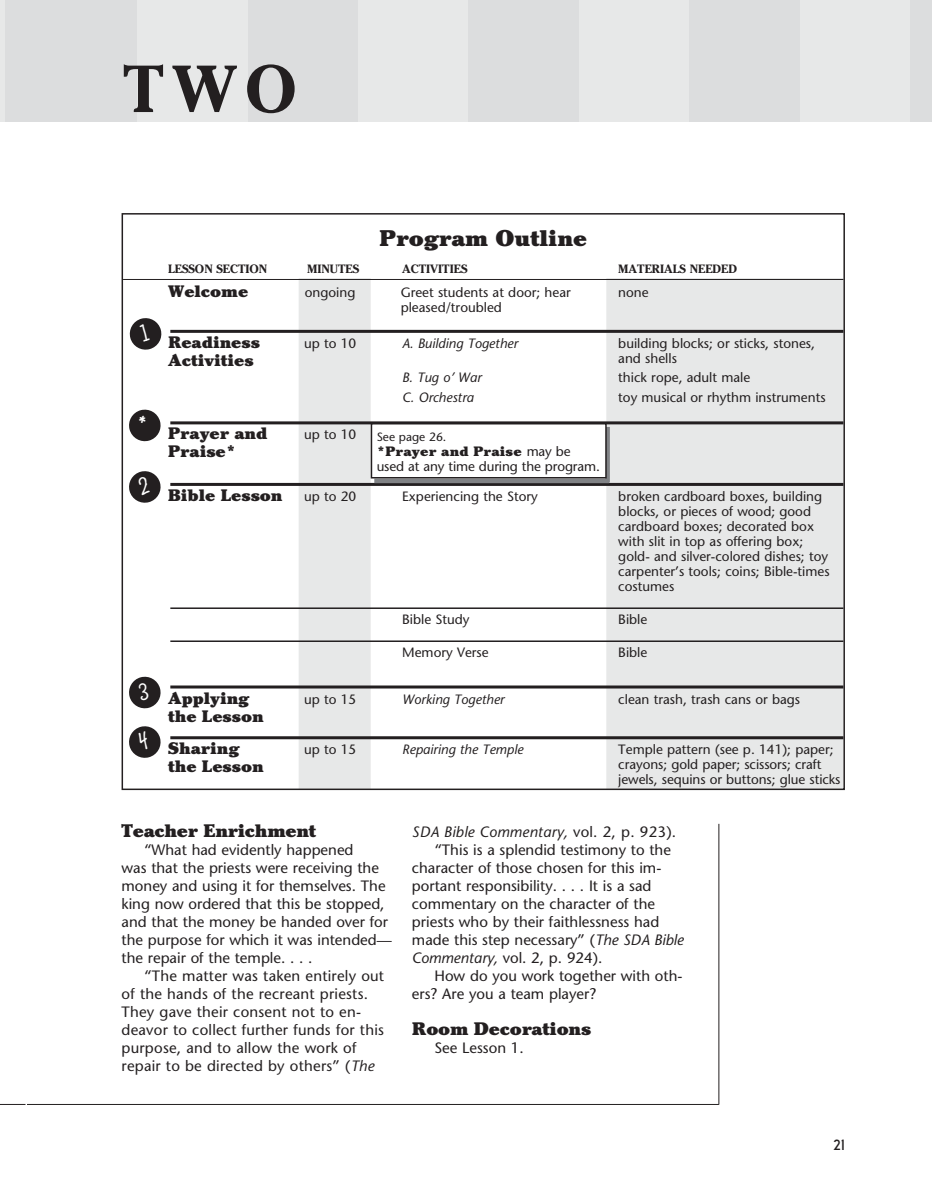
<style>
.page{position:relative;width:932px;height:1202px;background:#fff}
.page>*{position:absolute;margin:0;border:0;box-sizing:border-box;transform-origin:0 0}
.t1{font:700 66px "Cheltenham";color:#231f20}
.Readiness{font:900 22.5px "Cheltenham";color:#231f20}
.Activities_Subhead{font:900 18px "Cheltenham";letter-spacing:-.01em;color:#231f20}
.Program_Tabs{font:900 16.5px "Cheltenham";color:#231f20}
.t2{font:15px/18px "Stone Sans";color:#231f20}
.t3{font:italic 15px "Stone Sans";letter-spacing:.015em;color:#231f20}
.t4{font:700 15px "New Garden";color:#231f20}
.Program_Tabs-2{font:13.5px/15px "Stone Sans";color:#231f20}
.Program_Tabs-3{font:italic 13.5px "Stone Sans";color:#231f20}
.Readiness-2{font:700 12px "Cheltenham";color:#231f20}
.t5{font:12px "Stone Sans";color:#231f20}
.s1{font-family:"Cheltenham";font-weight:900}
.s2{font-style:italic}
.s3{font-style:normal}
</style>
<div class="page">
<div style="left:27px;top:0;width:110px;height:121px;background:#dcddde"></div>
<div style="left:137px;top:0;width:111px;height:121px;background:#e7e8e8"></div>
<div style="left:248px;top:0;width:110px;height:121px;background:#dcddde"></div>
<div style="left:358px;top:0;width:110px;height:121px;background:#e7e8e8"></div>
<div style="left:468px;top:0;width:111px;height:121px;background:#dcddde"></div>
<div style="left:579px;top:0;width:110px;height:121px;background:#e7e8e8"></div>
<div style="left:689px;top:0;width:111px;height:121px;background:#dcddde"></div>
<div style="left:800px;top:0;width:110px;height:121px;background:#e7e8e8"></div>
<div style="left:910px;top:0;width:22px;height:121px;background:#dcddde"></div>
<div style="left:606px;top:278px;width:237px;height:511px;background:#e7e8e8"></div>
<div style="left:298px;top:278px;width:72px;height:511px;background:#e7e8e8"></div>
<hr style="left:123px;top:279px;width:720px;height:1px;background:#231f20">
<hr style="left:170px;top:330px;width:673px;height:3px;background:#231f20">
<hr style="left:170px;top:421px;width:673px;height:3px;background:#231f20">
<hr style="left:170px;top:483px;width:673px;height:3px;background:#231f20">
<hr style="left:170px;top:607px;width:673px;height:2px;background:#231f20">
<hr style="left:170px;top:640px;width:673px;height:2px;background:#231f20">
<hr style="left:170px;top:685px;width:673px;height:3px;background:#231f20">
<hr style="left:170px;top:736px;width:673px;height:3px;background:#231f20">
<div style="left:374px;top:478px;width:235px;height:5px;background:#808285"></div>
<svg style="left:605px;top:427px;width:5px;height:55px"></svg>
<div style="left:371px;top:423px;width:235px;height:55px;border:2px solid #231f20"></div>
<hr style="left:27px;top:1104px;width:691px;height:1px;background:#231f20">
<hr style="left:718px;top:824px;width:1px;height:280px;background:#231f20">
<div style="left:0;top:0;width:5px;height:121px;background:#e7e8e8"></div>
<div style="left:5px;top:0;width:22px;height:121px;background:#dcddde"></div>
<svg style="left:0;top:1104px;width:26px;height:1px"></svg>
<svg style="left:129px;top:318px;width:33px;height:32px"></svg>
<svg style="left:129px;top:409px;width:32px;height:33px"></svg>
<svg style="left:129px;top:471px;width:32px;height:32px"></svg>
<svg style="left:129px;top:676px;width:32px;height:33px"></svg>
<svg style="left:129px;top:726px;width:32px;height:32px"></svg>
<p class="t1" style="left:123px;top:49px;width:175px">TWO</p>
<p class="Readiness" style="left:379px;top:225px;width:209px">Program Outline</p>
<p class="Readiness-2" style="left:168px;top:262px;width:101px">LESSON SECTION</p>
<p class="Readiness-2" style="left:307px;top:262px;width:54px">MINUTES</p>
<p class="Readiness-2" style="left:402px;top:262px;width:67px">ACTIVITIES</p>
<p class="Readiness-2" style="left:618px;top:262px;width:120px">MATERIALS NEEDED</p>
<p class="Program_Tabs" style="left:168px;top:281px;width:82px">Welcome</p>
<p class="Program_Tabs-2" style="left:305px;top:285px;width:52px">ongoing</p>
<p class="Program_Tabs-2" style="left:400px;top:285px;width:172px">Greet students at door; hear</p>
<p class="Program_Tabs-2" style="left:618px;top:285px;width:32px">none</p>
<p class="Program_Tabs-2" style="left:400px;top:300px;width:103px">pleased/troubled</p>
<p class="Program_Tabs" style="left:168px;top:332px;width:93px">Readiness</p>
<p class="Program_Tabs-2" style="left:304px;top:336px;width:54px">up to 10</p>
<p class="Program_Tabs-3" style="left:402px;top:335px;width:117px">A. Building Together</p>
<p class="Program_Tabs-2" style="left:618px;top:336px;width:198px">building blocks; or sticks, stones,</p>
<p class="Program_Tabs" style="left:168px;top:350px;width:87px">Activities</p>
<p class="Program_Tabs-2" style="left:618px;top:351px;width:60px">and shells</p>
<p class="Program_Tabs-3" style="left:402px;top:369px;width:81px">B. Tug o’ War</p>
<p class="Program_Tabs-2" style="left:618px;top:370px;width:133px">thick rope, adult male</p>
<p class="Program_Tabs-3" style="left:402px;top:389px;width:73px">C. Orchestra</p>
<p class="Program_Tabs-2" style="left:618px;top:390px;width:209px">toy musical or rhythm instruments</p>
<p class="Program_Tabs" style="left:168px;top:423px;width:101px">Prayer and</p>
<p class="Program_Tabs-2" style="left:304px;top:427px;width:54px">up to 10</p>
<p class="Program_Tabs" style="left:168px;top:441px;width:70px">Praise*</p>
<p class="Program_Tabs" style="left:168px;top:485px;width:116px">Bible Lesson</p>
<p class="Program_Tabs-2" style="left:304px;top:489px;width:54px">up to 20</p>
<p class="Program_Tabs-2" style="left:402px;top:489px;width:137px">Experiencing the Story</p>
<p class="Program_Tabs-2" style="left:618px;top:489px;width:213px">broken cardboard boxes, building blocks, or pieces of wood; good cardboard boxes; decorated box with slit in top as offering box; gold- and silver-colored dishes; toy carpenter’s tools; coins; Bible-times costumes</p>
<p class="Program_Tabs-2" style="left:402px;top:612px;width:69px">Bible Study</p>
<p class="Program_Tabs-2" style="left:618px;top:612px;width:31px">Bible</p>
<p class="Program_Tabs-2" style="left:402px;top:645px;width:88px">Memory Verse</p>
<p class="Program_Tabs-2" style="left:618px;top:645px;width:31px">Bible</p>
<p class="Program_Tabs" style="left:168px;top:687px;width:83px">Applying</p>
<p class="Program_Tabs-2" style="left:304px;top:691px;width:54px">up to 15</p>
<p class="Program_Tabs-3" style="left:402px;top:690px;width:104px">Working Together</p>
<p class="Program_Tabs-2" style="left:618px;top:691px;width:183px">clean trash, trash cans or bags</p>
<p class="Program_Tabs" style="left:168px;top:705px;width:97px">the Lesson</p>
<p class="Program_Tabs" style="left:168px;top:738px;width:73px">Sharing</p>
<p class="Program_Tabs-2" style="left:304px;top:742px;width:54px">up to 15</p>
<p class="Program_Tabs-3" style="left:402px;top:741px;width:123px">Repairing the Temple</p>
<p class="Program_Tabs-2" style="left:618px;top:742px;width:217px">Temple pattern (see p. 141); paper;</p>
<p class="Program_Tabs" style="left:168px;top:756px;width:97px">the Lesson</p>
<p class="Program_Tabs-2" style="left:618px;top:757px;width:224px">crayons; gold paper; scissors; craft jewels, sequins or buttons; glue sticks</p>
<p class="t5" style="left:377px;top:430px;width:71px">See page 26.</p>
<p class="Program_Tabs-2" style="left:377px;top:444px;width:225px"><span class="s1">*Prayer and Praise</span> may be used at any time during the program.</p>
<p class="Activities_Subhead" style="left:122px;top:820px;width:196px">Teacher Enrichment</p>
<p class="t2" style="left:122px;top:841px;width:272px;text-indent:22px">“What had evidently happened<br>was that the priests were receiving the money and using it for themselves. The king now ordered that this be stopped, and that the money be handed over for the purpose for which it was intended— the repair of the temple. . . .</p>
<p class="t2" style="left:122px;top:967px;width:264px;text-indent:22px">“The matter was taken entirely out of the hands of the recreant priests.<br>They gave their consent not to en&shy;deavor to collect further funds for this purpose, and to allow the work of repair to be directed by others” (<span class="s2">The</span></p>
<p class="t3" style="left:412px;top:823px;width:266px">SDA Bible Commentary, <span class="s3">vol. 2, p. 923).</span></p>
<p class="t2" style="left:412px;top:841px;width:273px;text-indent:22px">“This is a splendid testimony to the character of those chosen for this im&shy;portant responsibility. . . . It is a sad commentary on the character of the priests who by their faithlessness had made this step necessary” (<span class="s2">The SDA Bible Commentary,</span> vol. 2, p. 924).</p>
<p class="t2" style="left:412px;top:967px;width:272px;text-indent:22px">How do you work together with oth&shy;ers? Are you a team player?</p>
<p class="Activities_Subhead" style="left:412px;top:1018px;width:181px">Room Decorations</p>
<p class="t2" style="left:434px;top:1039px;width:91px">See Lesson 1.</p>
<p class="t4" style="left:833px;top:1136px;width:13px">21</p>
</div>
